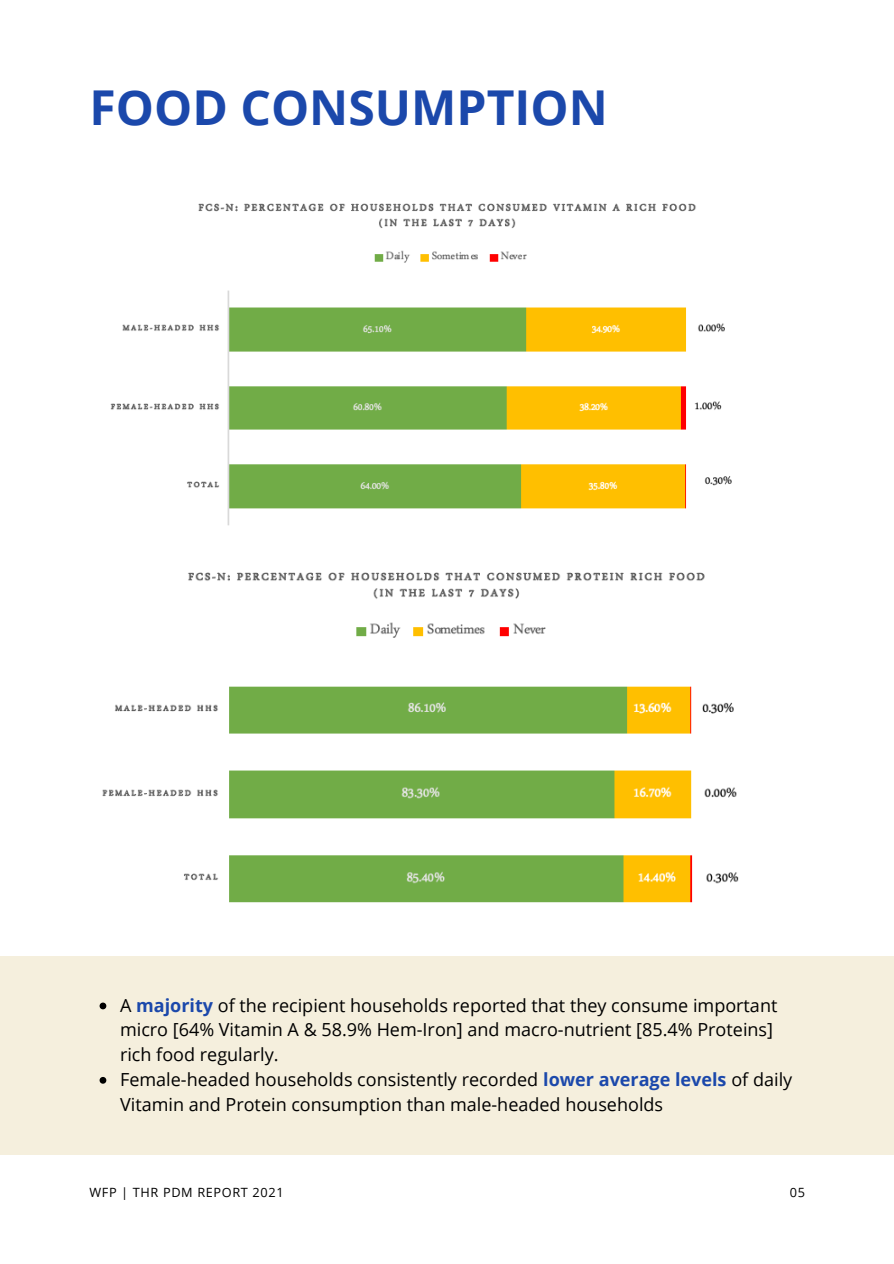
<style>
.page{position:relative;width:894px;height:1264px;background:#fff}
.page>*{position:absolute;margin:0;border:0;box-sizing:border-box;transform-origin:0 0}
.t1{font:700 48px "Open Sans";color:#1b48ab}
.t2{font:18px/24.8px "Open Sans";color:#000}
.t3{font:12.75px "Open Sans";letter-spacing:.05em;color:#000}
.s1{font-weight:700;color:#1b48ab}
</style>
<div class="page">
<img style="left:110px;top:203px;width:622px;height:323px">
<img style="left:102px;top:572px;width:637px;height:331px">
<div style="left:0;top:956px;width:893px;height:198px;background:#f5efdd"></div>
<svg style="left:99px;top:1002px;width:7px;height:7px"></svg>
<svg style="left:99px;top:1077px;width:7px;height:6px"></svg>
<p class="t1" style="left:89px;top:73px;width:519px">FOOD CONSUMPTION</p>
<p class="t2" style="left:120px;top:992px;width:658px">A <span class="s1">majority</span> of the recipient households reported that they consume important micro [64% Vitamin A &amp; 58.9% Hem-Iron] and macro-nutrient [85.4% Proteins] rich food regularly.</p>
<p class="t2" style="left:120px;top:1066px;width:673px">Female-headed households consistently recorded <span class="s1">lower average levels</span> of daily<br>Vitamin and Protein consumption than male-headed households</p>
<p class="t3" style="left:89px;top:1183px;width:196px">WFP | THR PDM REPORT 2021</p>
<p class="t3" style="left:789px;top:1183px;width:17px">05</p>
</div>
